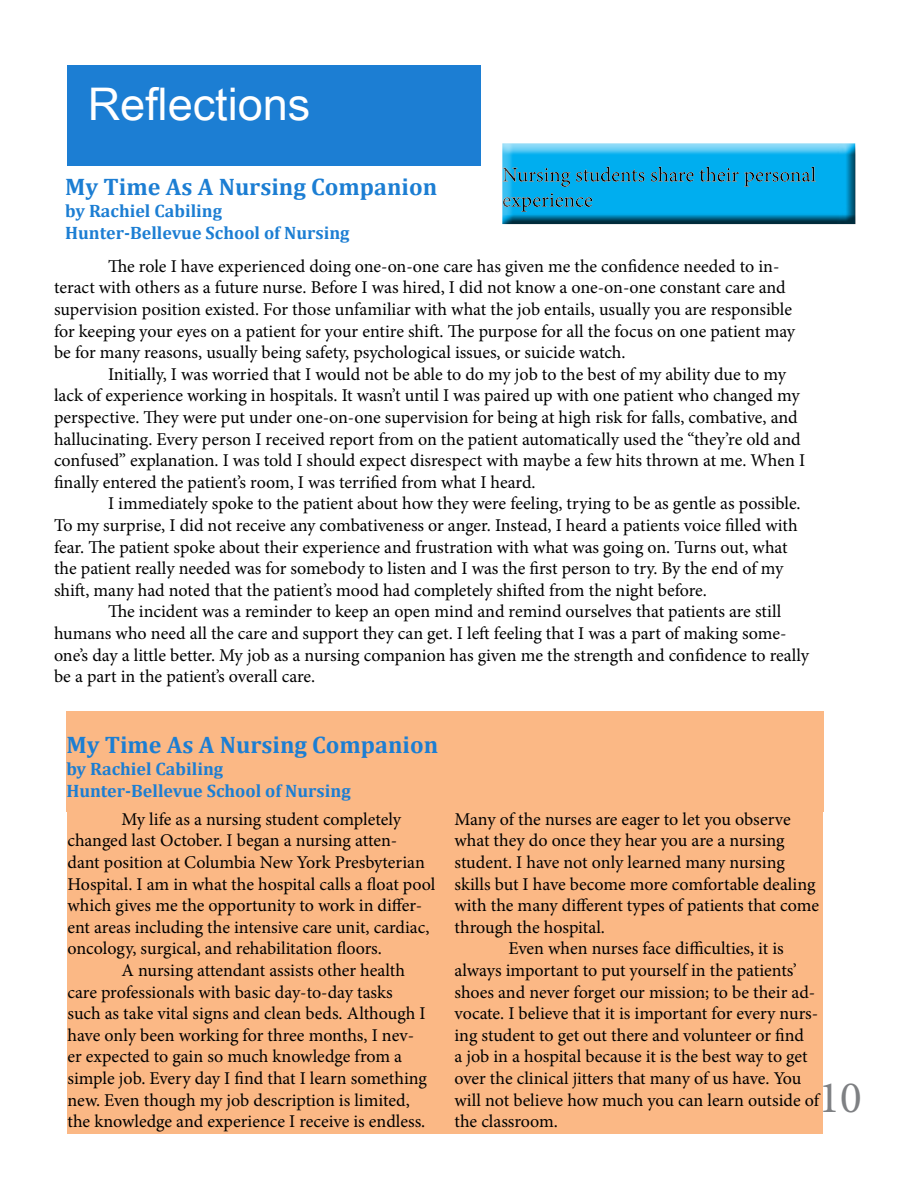
<style>
.page{position:relative;width:918px;height:1188px;background:#fff}
.page>*{position:absolute;margin:0;border:0;box-sizing:border-box;transform-origin:0 0}
.t1{font:45px "Arial Unicode MS";color:#fff}
.t2{font:45px "Minion Pro";color:#7e8083}
.t3{font:700 24px "Cambria";color:#1c7ed3}
.t4{font:18px/21.6px "Minion Pro";letter-spacing:-.005em;color:#000}
.t5{font:700 18px/21.6px "Cambria";color:#1c7ed3}
</style>
<div class="page">
<div style="left:68px;top:65px;width:414px;height:101px;background:#1c7ed3"></div>
<div style="left:496px;top:136px;width:370px;height:89px;background:#000;opacity:.75"></div>
<div style="left:66px;top:711px;width:758px;height:101px;background:#fbb885"></div>
<div style="left:68px;top:812px;width:756px;height:322px;background:#fbb885"></div>
<h1 class="t1" style="left:88px;top:71px;width:224px">Reflections</h1>
<h2 class="t3" style="left:65px;top:170px;width:373px">My Time As A Nursing Companion</h2>
<p class="t5" style="left:65px;top:199px;width:286px">by Rachiel Cabiling<br>Hunter-Bellevue School of Nursing</p>
<p class="t4" style="left:54px;top:255px;width:743px;text-indent:54px">The role I have experienced doing one-on-one care has given me the confidence needed to in&shy;teract with others as a future nurse. Before I was hired, I did not know a one-on-one constant care and supervision position existed. For those unfamiliar with what the job entails, usually you are responsible for keeping your eyes on a patient for your entire shift. The purpose for all the focus on one patient may be for many reasons, usually being safety, psychological issues, or suicide watch.</p>
<p class="t4" style="left:54px;top:363px;width:753px;text-indent:54px">Initially, I was worried that I would not be able to do my job to the best of my ability due to my lack of experience working in hospitals. It wasn’t until I was paired up with one patient who changed my perspective. They were put under one-on-one supervision for being at high risk for falls, combative, and hallucinating. Every person I received report from on the patient automatically used the “they’re old and confused” explanation. I was told I should expect disrespect with maybe a few hits thrown at me. When I finally entered the patient’s room, I was terrified from what I heard.</p>
<p class="t4" style="left:54px;top:493px;width:748px;text-indent:54px">I immediately spoke to the patient about how they were feeling, trying to be as gentle as possible.<br>To my surprise, I did not receive any combativeness or anger. Instead, I heard a patients voice filled with fear. The patient spoke about their experience and frustration with what was going on. Turns out, what the patient really needed was for somebody to listen and I was the first person to try. By the end of my shift, many had noted that the patient’s mood had completely shifted from the night before.</p>
<p class="t4" style="left:54px;top:601px;width:757px;text-indent:54px">The incident was a reminder to keep an open mind and remind ourselves that patients are still humans who need all the care and support they can get. I left feeling that I was a part of making some&shy;one’s day a little better. My job as a nursing companion has given me the strength and confidence to really be a part in the patient’s overall care.</p>
<h2 class="t3" style="left:66px;top:728px;width:373px">My Time As A Nursing Companion</h2>
<p class="t5" style="left:66px;top:757px;width:286px">by Rachiel Cabiling<br>Hunter-Bellevue School of Nursing</p>
<p class="t4" style="left:122px;top:808px;width:281px">My life as a nursing student completely</p>
<p class="t4" style="left:68px;top:830px;width:331px">changed last October. I began a nursing atten-</p>
<p class="t4" style="left:68px;top:852px;width:359px">dant position at Columbia New York Presbyterian</p>
<p class="t4" style="left:68px;top:873px;width:369px">Hospital. I am in what the hospital calls a float pool</p>
<p class="t4" style="left:68px;top:895px;width:356px">which gives me the opportunity to work in differ-</p>
<p class="t4" style="left:68px;top:916px;width:364px">ent areas including the intensive care unit, cardiac,</p>
<p class="t4" style="left:68px;top:938px;width:316px">oncology, surgical, and rehabilitation floors.</p>
<p class="t4" style="left:122px;top:960px;width:285px">A nursing attendant assists other health</p>
<p class="t4" style="left:68px;top:981px;width:327px">care professionals with basic day-to-day tasks</p>
<p class="t4" style="left:68px;top:1003px;width:360px">such as take vital signs and clean beds. Although I</p>
<p class="t4" style="left:68px;top:1024px;width:348px">have only been working for three months, I nev-</p>
<p class="t4" style="left:68px;top:1046px;width:336px">er expected to gain so much knowledge from a</p>
<p class="t4" style="left:68px;top:1068px;width:361px">simple job. Every day I find that I learn something</p>
<p class="t4" style="left:68px;top:1089px;width:344px">new. Even though my job description is limited,</p>
<p class="t4" style="left:68px;top:1111px;width:359px">the knowledge and experience I receive is endless.</p>
<p class="t4" style="left:454px;top:808px;width:338px">Many of the nurses are eager to let you observe</p>
<p class="t4" style="left:454px;top:830px;width:332px">what they do once they hear you are a nursing</p>
<p class="t4" style="left:454px;top:852px;width:332px">student. I have not only learned many nursing</p>
<p class="t4" style="left:454px;top:873px;width:363px">skills but I have become more comfortable dealing</p>
<p class="t4" style="left:454px;top:895px;width:366px">with the many different types of patients that come</p>
<p class="t4" style="left:454px;top:916px;width:152px">through the hospital.</p>
<p class="t4" style="left:508px;top:938px;width:277px">Even when nurses face difficulties, it is</p>
<p class="t4" style="left:454px;top:960px;width:344px">always important to put yourself in the patients’</p>
<p class="t4" style="left:454px;top:981px;width:362px">shoes and never forget our mission; to be their ad-</p>
<p class="t4" style="left:454px;top:1003px;width:365px">vocate. I believe that it is important for every nurs-</p>
<p class="t4" style="left:454px;top:1024px;width:351px">ing student to get out there and volunteer or find</p>
<p class="t4" style="left:454px;top:1046px;width:355px">a job in a hospital because it is the best way to get</p>
<p class="t4" style="left:454px;top:1068px;width:348px">over the clinical jitters that many of us have. You</p>
<p class="t4" style="left:454px;top:1089px;width:366px">will not believe how much you can learn outside of</p>
<p class="t4" style="left:454px;top:1111px;width:105px">the classroom.</p>
<h1 class="t2" style="left:818px;top:1067px;width:45px">10</h1>
</div>
